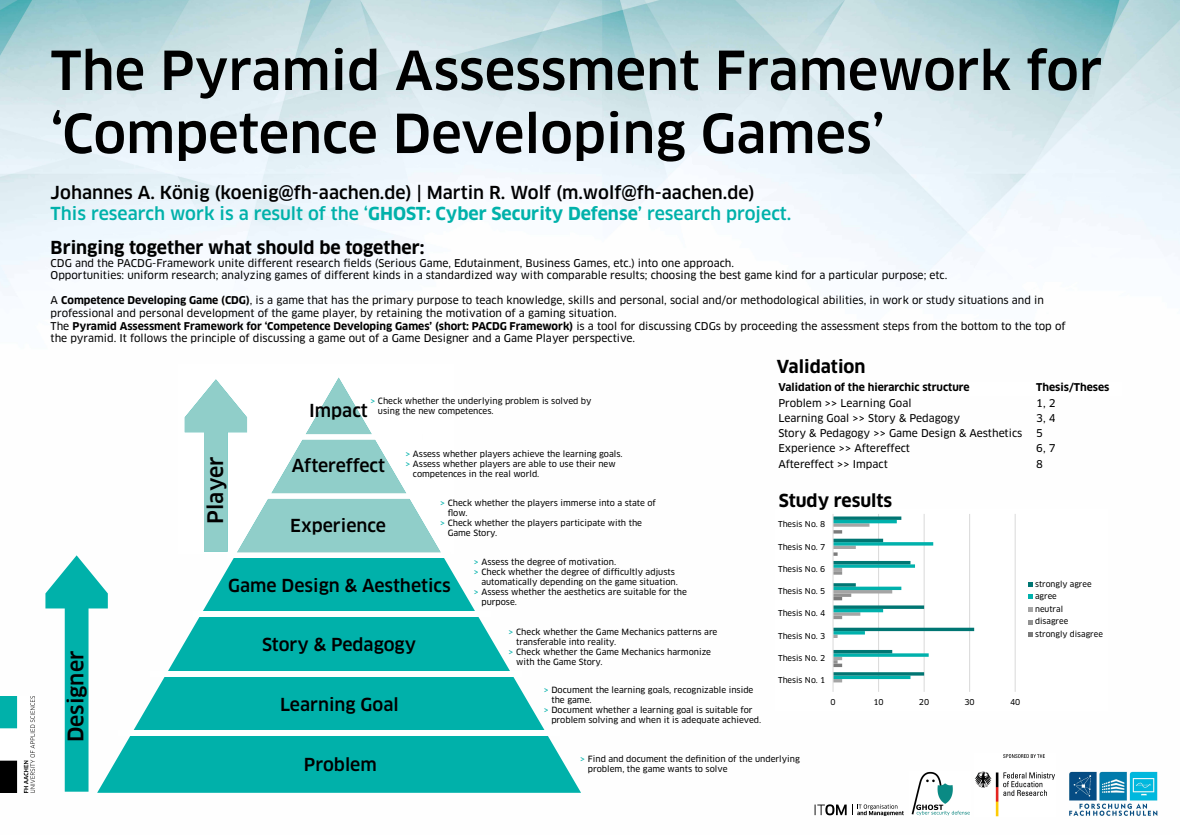
<style>
.page{position:relative;width:1180px;height:835px;background:#fff}
.page>*{position:absolute;margin:0;border:0;box-sizing:border-box;transform-origin:0 0}
.t1{font:500 52.5px/63px "Clan OT";color:#000}
.t2{font:500 21px "Clan OT";color:#000}
.t3{font:500 17.5px/21px "Clan OT";color:#000}
.t4{font:700 17.5px "Clan OT";color:#000}
.t5{font:10.5px/12.6px "Clan OT News";color:#000}
.t6{font:700 10.5px "Clan OT";color:#000}
.t7{font:8.4px/10.1px "Clan OT News";color:#000}
.t8{font:7.94px/12.6px "Clan OT News";color:#000}
.s1{color:#00b1aa}
.s2{font-weight:700;color:#00b1aa}
.s3{font-family:"Clan OT";font-weight:700}
</style>
<div class="page">
<img style="left:0;top:0;width:1180px;height:817px">
<img style="left:0;top:696px;width:38px;height:96px">
<svg style="left:97px;top:377px;width:484px;height:415px;fill:#00b1aa"></svg>
<div style="left:227px;top:552px;width:223px;height:5px;background:#fff"></div>
<div style="left:193px;top:611px;width:297px;height:6px;background:#fff"></div>
<div style="left:150px;top:670px;width:371px;height:6px;background:#fff"></div>
<div style="left:118px;top:730px;width:441px;height:5px;background:#fff"></div>
<svg style="left:176px;top:363px;width:279px;height:192px"></svg>
<hr style="left:227px;top:554px;width:223px;height:1px;background:#fff">
<svg style="left:45px;top:555px;width:63px;height:236px"></svg>
<svg style="left:1034px;top:458px;width:1px;height:15px"></svg>
<svg style="left:777px;top:381px;width:346px;height:46px"></svg>
<hr style="left:777px;top:412px;width:258px;height:1px;background:#fff">
<hr style="left:1035px;top:412px;width:86px;height:1px;background:#fff">
<hr style="left:777px;top:442px;width:258px;height:1px;background:#fff">
<hr style="left:1035px;top:442px;width:87px;height:1px;background:#fff">
<hr style="left:777px;top:457px;width:258px;height:1px;background:#fff">
<hr style="left:1035px;top:457px;width:87px;height:1px;background:#fff">
<div style="left:775px;top:509px;width:332px;height:201px;background:#fff"></div>
<hr style="left:878px;top:514px;width:1px;height:177px;background:#d9d9d9">
<hr style="left:924px;top:514px;width:1px;height:177px;background:#d9d9d9">
<hr style="left:969px;top:514px;width:1px;height:177px;background:#d9d9d9">
<hr style="left:1015px;top:514px;width:1px;height:177px;background:#d9d9d9">
<svg style="left:834px;top:516px;width:140px;height:166px"></svg>
<hr style="left:833px;top:514px;width:1px;height:177px;background:#d9d9d9">
<svg style="left:1028px;top:582px;width:5px;height:4px"></svg>
<svg style="left:1028px;top:594px;width:5px;height:5px"></svg>
<svg style="left:1028px;top:607px;width:5px;height:4px"></svg>
<svg style="left:1028px;top:620px;width:5px;height:4px"></svg>
<svg style="left:1028px;top:632px;width:5px;height:5px"></svg>
<img style="left:974px;top:753px;width:82px;height:63px">
<img style="left:1061px;top:765px;width:103px;height:52px">
<img style="left:909px;top:771px;width:61px;height:45px">
<svg style="left:814px;top:804px;width:32px;height:11px"></svg>
<svg style="left:852px;top:804px;width:52px;height:11px"></svg>
<h1 class="t1" style="left:51px;top:40px;width:1053px">The Pyramid Assessment Framework for ‘Competence Developing Games’</h1>
<h3 class="t3" style="left:51px;top:182px;width:742px">Johannes A. König (koenig@fh-aachen.de) | Martin R. Wolf (m.wolf@fh-aachen.de)<br><span class="s1">This research work is a result of the ‘</span><span class="s2">GHOST: Cyber Security Defense</span><span class="s1">’ research project.</span></h3>
<h3 class="t4" style="left:51px;top:237px;width:375px">Bringing together what should be together:</h3>
<p class="t5" style="left:51px;top:256px;width:898px">CDG and the PACDG-Framework unite different research fields (Serious Game, Edutainment, Business Games, etc.) into one approach.<br>Opportunities: uniform research; analyzing games of different kinds in a standardized way with comparable results; choosing the best game kind for a particular purpose; etc.</p>
<p class="t5" style="left:51px;top:294px;width:1016px">A <span class="s3">Competence Developing Game (CDG)</span>, is a game that has the primary purpose to teach knowledge, skills and personal, social and/or methodological abilities, in work or study situations and in professional and personal development of the game player, by retaining the motivation of a gaming situation.<br>The <span class="s3">Pyramid Assessment Framework for ‘Competence Developing Games’ (short: PACDG Framework)</span> is a tool for discussing CDGs by proceeding the assessment steps from the bottom to the top of the pyramid. It follows the principle of discussing a game out of a Game Designer and a Game Player perspective.</p>
<h2 class="t2" style="left:63px;top:742px;width:93px;rotate:-90deg">Designer</h2>
<h2 class="t2" style="left:203px;top:523px;width:69px;rotate:-90deg">Player</h2>
<p class="t7" style="left:378px;top:396px;width:215px;text-indent:-8px"><span class="s1">&gt;</span> Check whether the underlying problem is solved by using the new competences.</p>
<p class="t7" style="left:405px;top:449px;width:219px"><span class="s1">&gt;</span> Assess whether players achieve the learning goals.</p>
<p class="t7" style="left:405px;top:459px;width:212px"><span class="s1">&gt;</span> Assess whether players are able to use their new</p>
<p class="t7" style="left:413px;top:469px;width:128px">competences in the real world.</p>
<p class="t7" style="left:440px;top:498px;width:217px"><span class="s1">&gt;</span> Check whether the players immerse into a state of</p>
<p class="t7" style="left:448px;top:508px;width:21px">flow.</p>
<p class="t7" style="left:440px;top:518px;width:203px"><span class="s1">&gt;</span> Check whether the players participate with the</p>
<p class="t7" style="left:448px;top:528px;width:51px">Game Story.</p>
<h3 class="t3" style="left:309px;top:400px;width:60px">Impact</h3>
<h3 class="t3" style="left:292px;top:455px;width:95px">Aftereffect</h3>
<h3 class="t3" style="left:290px;top:515px;width:97px">Experience</h3>
<h3 class="t3" style="left:228px;top:575px;width:224px">Game Design &amp; Aesthetics</h3>
<h3 class="t3" style="left:262px;top:634px;width:155px">Story &amp; Pedagogy</h3>
<h3 class="t3" style="left:280px;top:694px;width:120px">Learning Goal</h3>
<p class="t7" style="left:474px;top:557px;width:144px"><span class="s1">&gt;</span> Assess the degree of motivation.</p>
<p class="t7" style="left:474px;top:567px;width:202px"><span class="s1">&gt;</span> Check whether the degree of difficultly adjusts</p>
<p class="t7" style="left:481px;top:577px;width:198px">automatically depending on the game situation.</p>
<p class="t7" style="left:474px;top:587px;width:215px"><span class="s1">&gt;</span> Assess whether the aesthetics are suitable for the</p>
<p class="t7" style="left:481px;top:597px;width:37px">purpose.</p>
<p class="t7" style="left:508px;top:626px;width:210px"><span class="s1">&gt;</span> Check whether the Game Mechanics patterns are</p>
<p class="t7" style="left:516px;top:636px;width:102px">transferable into reality.</p>
<p class="t7" style="left:508px;top:646px;width:204px"><span class="s1">&gt;</span> Check whether the Game Mechanics harmonize</p>
<p class="t7" style="left:516px;top:657px;width:88px">with the Game Story.</p>
<p class="t7" style="left:544px;top:684px;width:211px"><span class="s1">&gt;</span> Document the learning goals, recognizable inside</p>
<p class="t7" style="left:551px;top:695px;width:42px">the game.</p>
<p class="t7" style="left:544px;top:705px;width:210px"><span class="s1">&gt;</span> Document whether a learning goal is suitable for</p>
<p class="t7" style="left:551px;top:715px;width:211px">problem solving and when it is adequate achieved.</p>
<h3 class="t4" style="left:777px;top:356px;width:90px">Validation</h3>
<p class="t6" style="left:778px;top:381px;width:193px">Validation of the hierarchic structure</p>
<p class="t6" style="left:1036px;top:381px;width:75px">Thesis/Theses</p>
<p class="t5" style="left:778px;top:396px;width:135px">Problem &gt;&gt; Learning Goal</p>
<p class="t5" style="left:1036px;top:396px;width:21px">1, 2</p>
<p class="t5" style="left:778px;top:411px;width:183px">Learning Goal &gt;&gt; Story &amp; Pedagogy</p>
<p class="t5" style="left:1036px;top:411px;width:21px">3, 4</p>
<p class="t5" style="left:778px;top:427px;width:245px">Story &amp; Pedagogy &gt;&gt; Game Design &amp; Aesthetics</p>
<p class="t5" style="left:1036px;top:427px;width:8px">5</p>
<p class="t5" style="left:778px;top:442px;width:133px">Experience &gt;&gt; Aftereffect</p>
<p class="t5" style="left:1036px;top:442px;width:21px">6, 7</p>
<p class="t5" style="left:778px;top:457px;width:111px">Aftereffect &gt;&gt; Impact</p>
<p class="t5" style="left:1036px;top:457px;width:8px">8</p>
<h3 class="t4" style="left:779px;top:490px;width:115px">Study results</h3>
<p class="t8" style="left:778px;top:518px;width:49px">Thesis No. 8</p>
<p class="t8" style="left:778px;top:540px;width:49px">Thesis No. 7</p>
<p class="t8" style="left:778px;top:562px;width:49px">Thesis No. 6</p>
<p class="t8" style="left:778px;top:584px;width:49px">Thesis No. 5</p>
<p class="t8" style="left:778px;top:607px;width:49px">Thesis No. 4</p>
<p class="t8" style="left:778px;top:629px;width:49px">Thesis No. 3</p>
<p class="t8" style="left:778px;top:651px;width:49px">Thesis No. 2</p>
<p class="t8" style="left:778px;top:673px;width:49px">Thesis No. 1</p>
<p class="t8" style="left:830px;top:695px;width:7px">0</p>
<p class="t8" style="left:873px;top:695px;width:12px">10</p>
<p class="t8" style="left:919px;top:695px;width:12px">20</p>
<p class="t8" style="left:964px;top:695px;width:12px">30</p>
<p class="t8" style="left:1010px;top:695px;width:12px">40</p>
<p class="t8" style="left:1035px;top:577px;width:69px">strongly agree agree<br>neutral<br>disagree<br>strongly disagree</p>
<h3 class="t3" style="left:304px;top:754px;width:74px">Problem</h3>
<p class="t7" style="left:588px;top:754px;width:213px;text-indent:-8px"><span class="s1">&gt;</span> Find and document the definition of the underlying problem, the game wants to solve</p>
</div>
